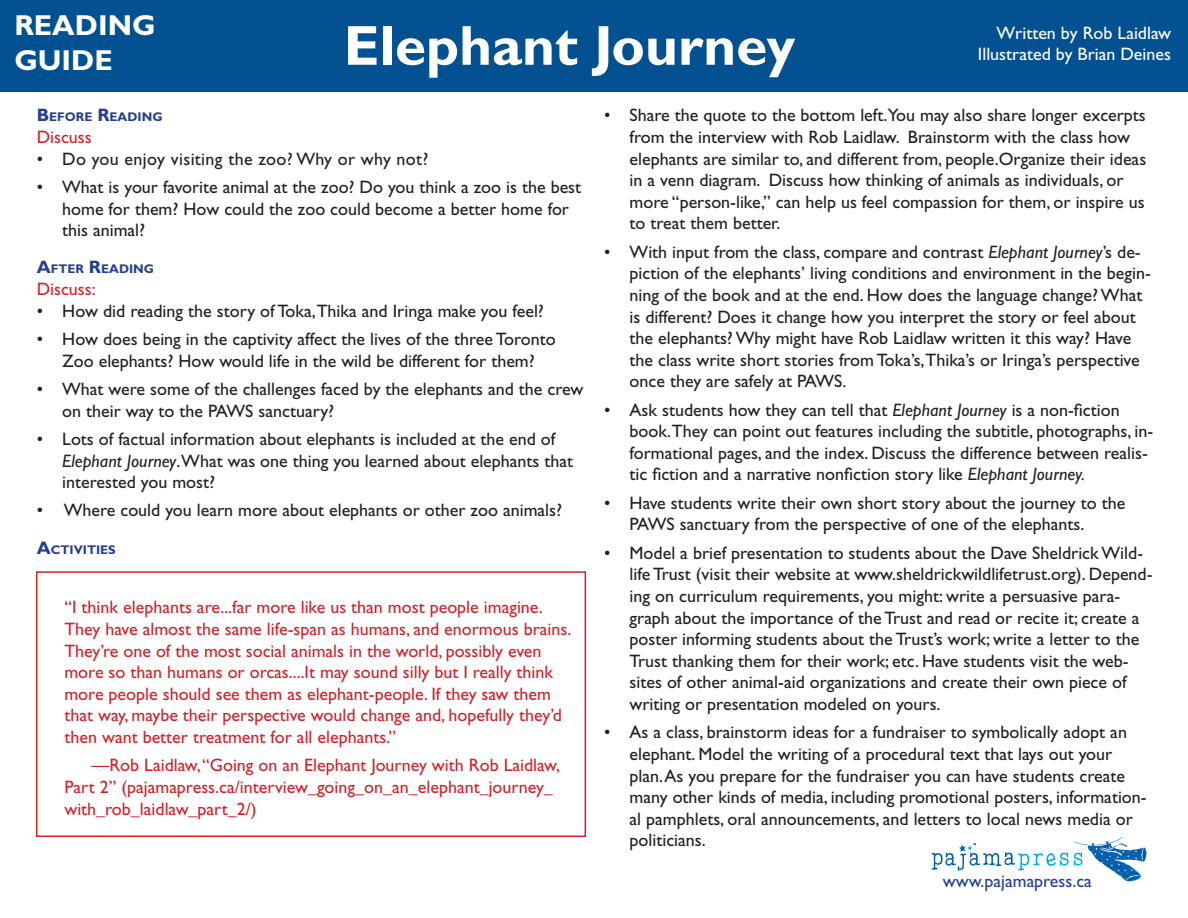
<style>
.page{position:relative;width:1188px;height:918px;background:#fff}
.page>*{position:absolute;margin:0;border:0;box-sizing:border-box;transform-origin:0 0}
.t1{font:700 56.55px "Gill Sans Std";color:#fff}
.t2{font:700 28.95px "Gill Sans Std";color:#fff}
.t3{font:18px/21.6px "Gill Sans Std";color:#231f20}
.Bullets{font:18px/21.6px "Gill Sans Std";color:#d1232a}
.t4{font:18px/21.6px "Gill Sans Std";color:#fff;text-align:right}
.t5{font:18px "Gill Sans Std";letter-spacing:.02em;color:#231f20}
.t6{font:18px "Gill Sans Std";color:#253f8e}
.Heading{font:18px "Gill Sans Std";color:#d1232a}
.Heading-2{font:700 12.6px "Gill Sans Std";color:#253f8e}
.s1{font-size:18px}
.s2{font-style:italic}
</style>
<div class="page">
<div style="left:0;top:0;width:1188px;height:92px;background:#045192"></div>
<svg style="left:932px;top:837px;width:214px;height:44px"></svg>
<div style="left:36px;top:571px;width:550px;height:266px;border:2px solid #d1232a"></div>
<p class="t2" style="left:14px;top:8px;width:143px">READING</p>
<p class="t2" style="left:14px;top:43px;width:100px">GUIDE</p>
<p class="t1" style="left:344px;top:12px;width:453px">Elephant Journey</p>
<p class="t4" style="left:978px;top:22px;width:195px">Written by Rob Laidlaw<br>Illustrated by Brian Deines</p>
<p class="Heading-2" style="left:37px;top:110px;width:127px"><span class="s1">B</span>EFORE <span class="s1">R</span>EADING</p>
<p class="Bullets" style="left:37px;top:126px;width:57px">Discuss</p>
<p class="t5" style="left:37px;top:148px;width:393px">• Do you enjoy visiting the zoo? Why or why not?</p>
<p class="t3" style="left:62px;top:176px;width:521px;text-indent:-26px">• What is your favorite animal at the zoo? Do you think a zoo is the best home for them? How could the zoo could become a better home for this animal?</p>
<p class="Heading-2" style="left:37px;top:262px;width:119px"><span class="s1">A</span>FTER <span class="s1">R</span>EADING</p>
<p class="Heading" style="left:37px;top:279px;width:61px">Discuss:</p>
<p class="t3" style="left:37px;top:300px;width:509px">• How did reading the story of Toka,Thika and Iringa make you feel?</p>
<p class="t3" style="left:37px;top:328px;width:520px;text-align:center">• How does being in the captivity affect the lives of the three Toronto<br>Zoo elephants? How would life in the wild be different for them?</p>
<p class="t3" style="left:62px;top:378px;width:523px;text-indent:-26px">• What were some of the challenges faced by the elephants and the crew on their way to the PAWS sanctuary?</p>
<p class="t3" style="left:62px;top:428px;width:513px;text-indent:-26px">• Lots of factual information about elephants is included at the end of<br><span class="s2">Elephant Journey</span>.What was one thing you learned about elephants that interested you most?</p>
<p class="t3" style="left:37px;top:500px;width:527px">• Where could you learn more about elephants or other zoo animals?</p>
<p class="Heading-2" style="left:37px;top:542px;width:80px"><span class="s1">A</span>CTIVITIES</p>
<p class="Bullets" style="left:64px;top:597px;width:508px">“I think elephants are...far more like us than most people imagine.<br>They have almost the same life-span as humans, and enormous brains.<br>They’re one of the most social animals in the world, possibly even more so than humans or orcas....It may sound silly but I really think more people should see them as elephant-people. If they saw them that way, maybe their perspective would change and, hopefully they’d then want better treatment for all elephants.”</p>
<p class="Bullets" style="left:64px;top:755px;width:497px;text-indent:27px">—Rob Laidlaw, “Going on an Elephant Journey with Rob Laidlaw,<br>Part 2” (pajamapress.ca/interview_going_on_an_elephant_journey_ with_rob_laidlaw_part_2/)</p>
<p class="t3" style="left:630px;top:105px;width:518px;text-indent:-26px">• Share the quote to the bottom left.You may also share longer excerpts from the interview with Rob Laidlaw. Brainstorm with the class how elephants are similar to, and different from, people.Organize their ideas in a venn diagram. Discuss how thinking of animals as individuals, or more “person-like,” can help us feel compassion for them, or inspire us to treat them better.</p>
<p class="t3" style="left:630px;top:241px;width:523px;text-indent:-26px">• With input from the class, compare and contrast <span class="s2">Elephant Journey</span>’s de&shy;piction of the elephants’ living conditions and environment in the begin&shy;ning of the book and at the end. How does the language change? What is different? Does it change how you interpret the story or feel about the elephants? Why might have Rob Laidlaw written it this way? Have the class write short stories from Toka’s,Thika’s or Iringa’s perspective once they are safely at PAWS.</p>
<p class="t3" style="left:630px;top:399px;width:525px;text-indent:-26px">• Ask students how they can tell that <span class="s2">Elephant Journey</span> is a non-fiction book.They can point out features including the subtitle, photographs, in&shy;formational pages, and the index. Discuss the difference between realis&shy;tic fiction and a narrative nonfiction story like <span class="s2">Elephant Journey.</span></p>
<p class="t3" style="left:630px;top:492px;width:497px;text-indent:-26px">• Have students write their own short story about the journey to the<br>PAWS sanctuary from the perspective of one of the elephants.</p>
<p class="t3" style="left:630px;top:542px;width:525px;text-indent:-26px">• Model a brief presentation to students about the Dave Sheldrick Wild&shy;life Trust (visit their website at www.sheldrickwildlifetrust.org). Depend&shy;ing on curriculum requirements, you might: write a persuasive para&shy;graph about the importance of the Trust and read or recite it; create a poster informing students about the Trust’s work; write a letter to the Trust thanking them for their work; etc. Have students visit the web&shy;sites of other animal-aid organizations and create their own piece of writing or presentation modeled on yours.</p>
<p class="t3" style="left:630px;top:722px;width:519px;text-indent:-26px">• As a class, brainstorm ideas for a fundraiser to symbolically adopt an elephant. Model the writing of a procedural text that lays out your plan. As you prepare for the fundraiser you can have students create many other kinds of media, including promotional posters, information&shy;al pamphlets, oral announcements, and letters to local news media or politicians.</p>
<p class="t6" style="left:943px;top:871px;width:151px">www.pajamapress.ca</p>
</div>
